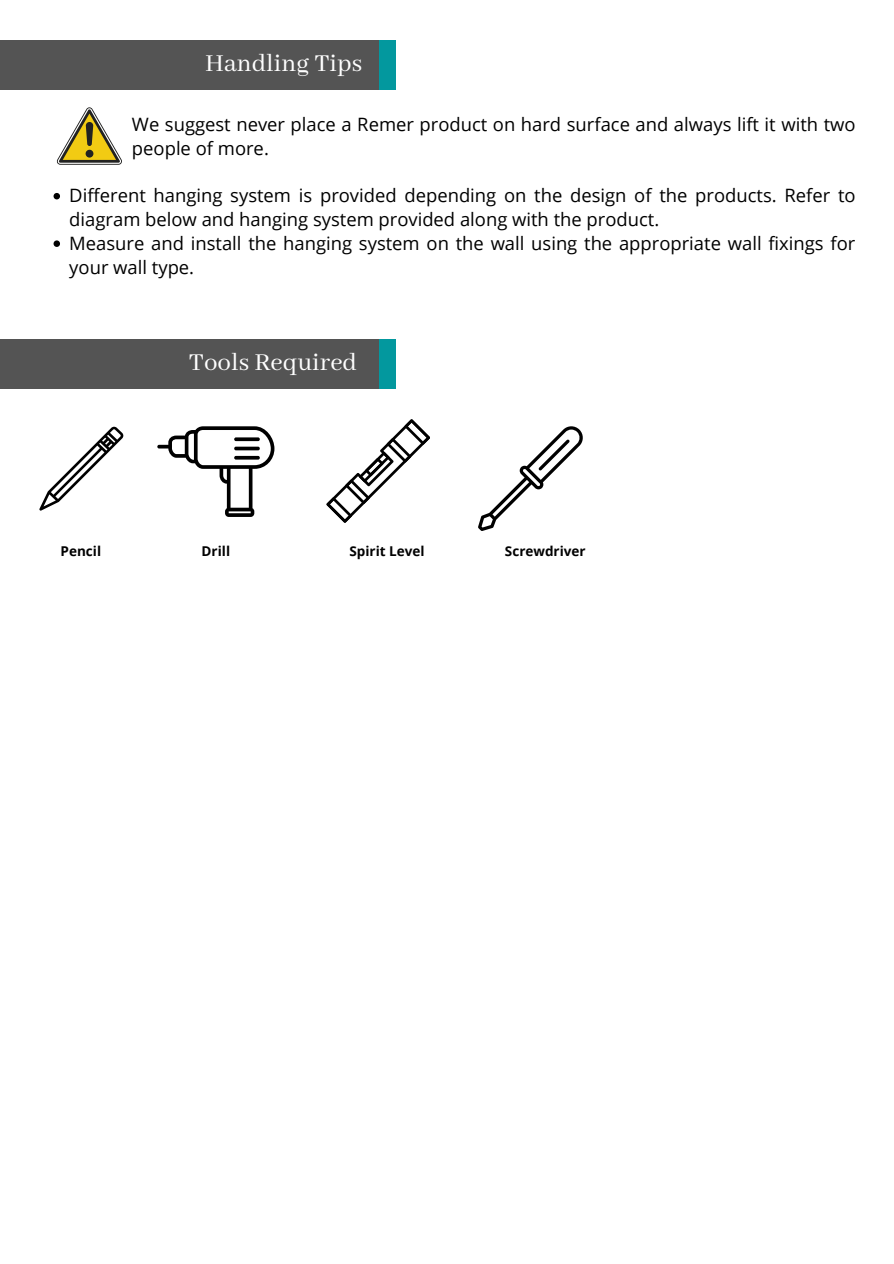
<style>
.page{position:relative;width:894px;height:1264px;background:#fff}
.page>*{position:absolute;margin:0;border:0;box-sizing:border-box;transform-origin:0 0}
.t1{font:27px "Abhaya Libre";color:#fff}
.t2{font:18.45px/23.7px "Open Sans";color:#000}
.t3{font:700 13.5px "Open Sans";color:#000}
</style>
<div class="page">
<div style="left:17px;top:40px;width:378px;height:49px;background:#03989e"></div>
<div style="left:0;top:40px;width:378px;height:49px;background:#545454"></div>
<svg style="left:54px;top:193px;width:6px;height:6px"></svg>
<svg style="left:54px;top:240px;width:6px;height:7px"></svg>
<svg style="left:57px;top:107px;width:65px;height:58px"></svg>
<div style="left:17px;top:339px;width:378px;height:50px;background:#03989e"></div>
<div style="left:0;top:339px;width:378px;height:50px;background:#545454"></div>
<svg style="left:157px;top:426px;width:117px;height:90px"></svg>
<svg style="left:326px;top:419px;width:104px;height:103px"></svg>
<svg style="left:39px;top:426px;width:84px;height:85px"></svg>
<svg style="left:478px;top:426px;width:104px;height:105px"></svg>
<p class="t1" style="left:205px;top:48px;width:158px">Handling Tips</p>
<p class="t2" style="left:132px;top:112px;width:725px">We suggest never place a Remer product on hard surface and always lift it with two people of more.</p>
<p class="t2" style="left:69px;top:183px;width:787px">Different hanging system is provided depending on the design of the products. Refer to diagram below and hanging system provided along with the product.</p>
<p class="t2" style="left:69px;top:231px;width:787px">Measure and install the hanging system on the wall using the appropriate wall fixings for your wall type.</p>
<p class="t1" style="left:189px;top:347px;width:169px">Tools Required</p>
<p class="t3" style="left:61px;top:541px;width:42px">Pencil</p>
<p class="t3" style="left:201px;top:541px;width:30px">Drill</p>
<p class="t3" style="left:349px;top:541px;width:77px">Spirit Level</p>
<p class="t3" style="left:505px;top:541px;width:82px">Screwdriver</p>
</div>
